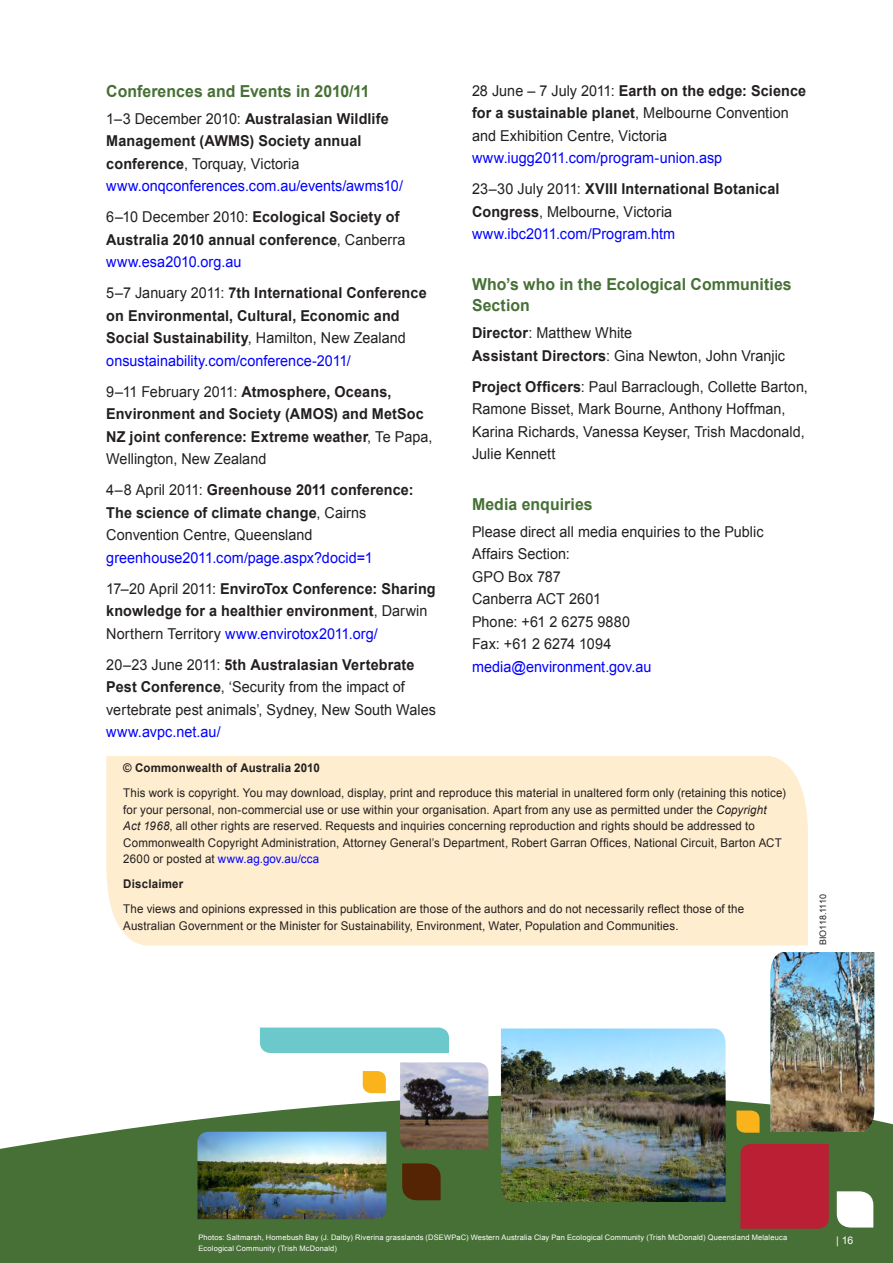
<style>
.page{position:relative;width:893px;height:1263px;background:#fff}
.page>*{position:absolute;margin:0;border:0;box-sizing:border-box;transform-origin:0 0}
.Heading_3{font:700 16.5px/21px "Arial";letter-spacing:.005em;color:#467035;scale:.96 1}
.body_text{font:700 15px/22.5px "Arial";letter-spacing:.01em;color:#231f20;scale:.96 1}
.body_text-2{font:15px/22.5px "Arial";letter-spacing:.005em;color:#231f20;scale:.96 1}
.Disclaimer{font:12px/16.5px "Arial";letter-spacing:.01em;color:#231f20;scale:.96 1}
.Disclaimer-2{font:700 12px "Arial";letter-spacing:.015em;color:#231f20;scale:.96 1}
.Page_numbers{font:10.5px "Arial";color:#fff}
.t1{font:9px "Arial";letter-spacing:-.01em;color:#231f20}
.Image_credits{font:7.5px/10.5px "Arial";letter-spacing:.02em;color:#fff}
.s1{font-weight:400}
.s2{font-weight:400;color:#00f}
.s3{font-weight:700}
.s4{color:#00f}
.s5{font-style:italic}
</style>
<div class="page">
<svg style="left:0;top:1037px;width:893px;height:226px;fill:#467035"></svg>
<div style="left:740px;top:1144px;width:89px;height:85px;background:#ba1f33"></div>
<svg style="left:363px;top:1071px;width:23px;height:22px"></svg>
<img style="left:197px;top:1132px;width:189px;height:87px">
<img style="left:400px;top:1062px;width:88px;height:88px">
<svg style="left:837px;top:1191px;width:36px;height:36px"></svg>
<img style="left:501px;top:1028px;width:225px;height:174px">
<div style="left:260px;top:1027px;width:189px;height:26px;background:#6bc9cc"></div>
<svg style="left:402px;top:1163px;width:39px;height:37px"></svg>
<img style="left:770px;top:952px;width:104px;height:180px">
<svg style="left:736px;top:1110px;width:24px;height:23px"></svg>
<div style="left:106px;top:756px;width:702px;height:189px;background:#feedce"></div>
<p class="Heading_3" style="left:106px;top:81px;width:276px">Conferences and Events in 2010/11</p>
<p class="body_text" style="left:106px;top:108px;width:311px"><span class="s1">1–3 December 2010:</span> Australasian Wildlife Management (AWMS) Society annual conference<span class="s1">, Torquay, Victoria </span><span class="s2">www.onqconferences.com.au/events/awms10/</span></p>
<p class="body_text" style="left:106px;top:206px;width:313px"><span class="s1">6–10 December 2010:</span> Ecological Society of<br>Australia 2010 annual conference<span class="s1">, Canberra </span><span class="s2">www.esa2010.org.au</span></p>
<p class="body_text" style="left:106px;top:282px;width:335px"><span class="s1">5–7 January 2011:</span> 7th International Conference on Environmental, Cultural, Economic and Social Sustainability<span class="s1">, Hamilton, New Zealand </span><span class="s2">onsustainability.com/conference-2011/</span></p>
<p class="body_text" style="left:106px;top:381px;width:341px"><span class="s1">9–11 February 2011:</span> Atmosphere, Oceans, Environment and Society (AMOS) and MetSoc NZ joint conference: Extreme weather<span class="s1">, Te Papa, Wellington, New Zealand</span></p>
<p class="body_text" style="left:106px;top:479px;width:321px"><span class="s1">4–8 April 2011:</span> Greenhouse 2011 conference:<br>The science of climate change<span class="s1">, Cairns Convention Centre, Queensland </span><span class="s2">greenhouse2011.com/page.aspx?docid=1</span></p>
<p class="body_text" style="left:106px;top:578px;width:345px"><span class="s1">17–20 April 2011:</span> EnviroTox Conference: Sharing knowledge for a healthier environment<span class="s1">, Darwin<br>Northern Territory</span> <span class="s2">www.envirotox2011.org/</span></p>
<p class="body_text-2" style="left:106px;top:653px;width:345px">20–23 June 2011: <span class="s3">5th Australasian Vertebrate Pest Conference</span>, ‘Security from the impact of vertebrate pest animals’, Sydney, New South Wales <span class="s4">www.avpc.net.au/</span></p>
<p class="body_text-2" style="left:472px;top:80px;width:350px">28 June – 7 July 2011: <span class="s3">Earth on the edge: Science for a sustainable planet</span>, Melbourne Convention and Exhibition Centre, Victoria <span class="s4">www.iugg2011.com/program-union.asp</span></p>
<p class="body_text" style="left:472px;top:178px;width:322px"><span class="s1">23–30 July 2011:</span> XVIII International Botanical<br>Congress<span class="s1">, Melbourne, Victoria </span><span class="s2">www.ibc2011.com/Program.htm</span></p>
<p class="Heading_3" style="left:472px;top:274px;width:335px">Who’s who in the Ecological Communities<br>Section</p>
<p class="body_text-2" style="left:472px;top:322px;width:328px"><span class="s3">Director</span>: Matthew White<br><span class="s3">Assistant Directors</span>: Gina Newton, John Vranjic</p>
<p class="body_text-2" style="left:472px;top:375px;width:351px"><span class="s3">Project Officers</span>: Paul Barraclough, Collette Barton, Ramone Bisset, Mark Bourne, Anthony Hoffman, Karina Richards, Vanessa Keyser, Trish Macdonald, Julie Kennett</p>
<p class="Heading_3" style="left:472px;top:494px;width:127px">Media enquiries</p>
<p class="body_text-2" style="left:472px;top:520px;width:305px">Please direct all media enquiries to the Public<br>Affairs Section:<br>GPO Box 787<br>Canberra ACT 2601<br>Phone: +61 2 6275 9880<br>Fax: +61 2 6274 1094 <span class="s4">media@environment.gov.au</span></p>
<p class="Disclaimer-2" style="left:123px;top:760px;width:206px">© Commonwealth of Australia 2010</p>
<p class="Disclaimer" style="left:123px;top:785px;width:692px">This work is copyright. You may download, display, print and reproduce this material in unaltered form only (retaining this notice) for your personal, non-commercial use or use within your organisation. Apart from any use as permitted under the <span class="s5">Copyright Act 1968</span>, all other rights are reserved. Requests and inquiries concerning reproduction and rights should be addressed to Commonwealth Copyright Administration, Attorney General’s Department, Robert Garran Offices, National Circuit, Barton ACT 2600 or posted at <span class="s4">www.ag.gov.au/cca</span></p>
<p class="Disclaimer-2" style="left:123px;top:876px;width:64px">Disclaimer</p>
<p class="Disclaimer" style="left:123px;top:901px;width:648px">The views and opinions expressed in this publication are those of the authors and do not necessarily reflect those of the<br>Australian Government or the Minister for Sustainability, Environment, Water, Population and Communities.</p>
<p class="t1" style="left:817px;top:945px;width:53px;rotate:-90deg">BIO118.1110</p>
<p class="Image_credits" style="left:198px;top:1232px;width:590px">Photos: Saltmarsh, Homebush Bay (J. Dalby) Riverina grasslands (DSEWPaC) Western Australia Clay Pan Ecological Community (Trish McDonald) Queensland Melaleuca<br>Ecological Community (Trish McDonald)</p>
<p class="Page_numbers" style="left:836px;top:1234px;width:19px">| 16</p>
</div>
